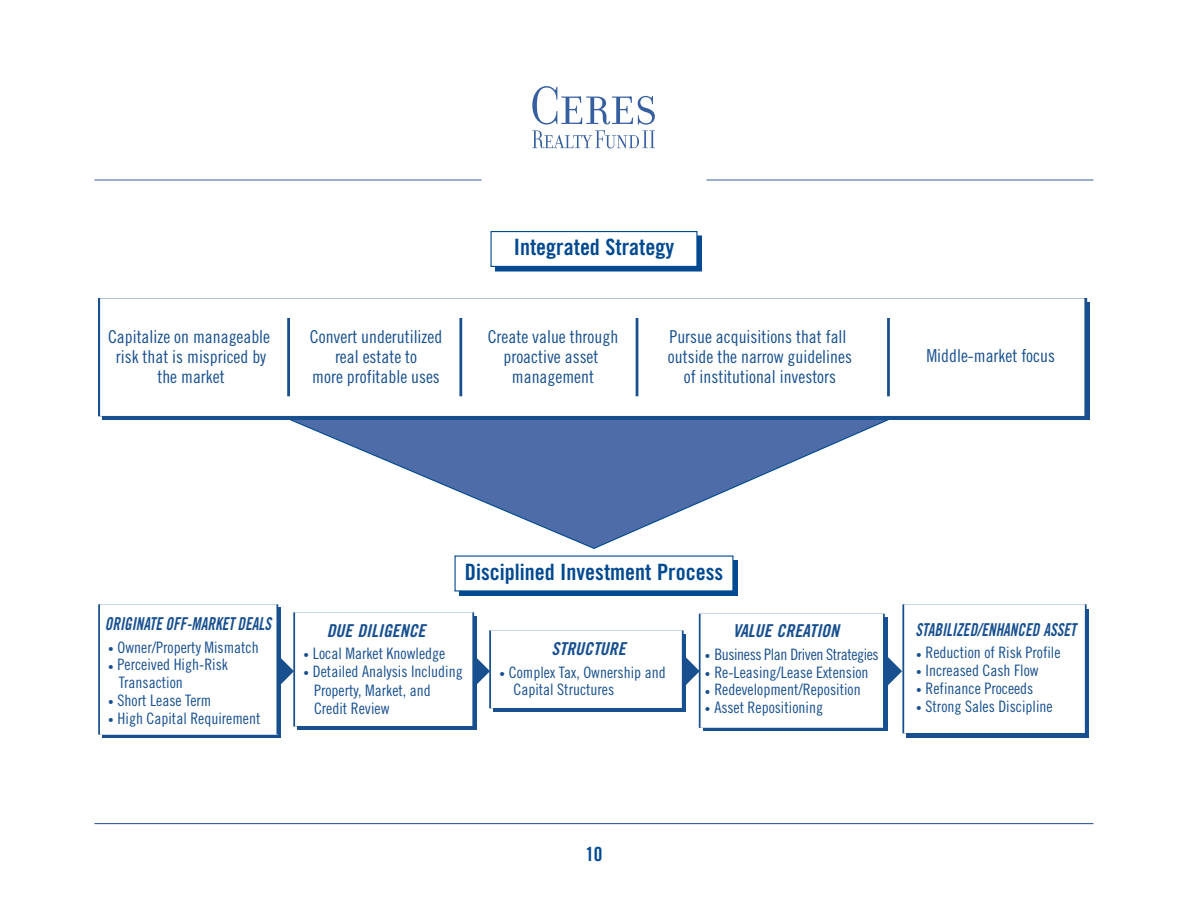
<style>
.page{position:relative;width:1188px;height:918px;background:#fff}
.page>*{position:absolute;margin:0;border:0;box-sizing:border-box;transform-origin:0 0}
.t1{font:22.5px "Trade Gothic Bold Cond Twenty";color:#014990}
.t2{font:19.5px "Trade Gothic Bold Cond Twenty";color:#014990}
.t3{font:17.85px/20.1px "Trade Gothic Cond Eighteen";color:#18508f;text-align:center}
.t4{font:17.7px "Trade Gothic Bold Cond Twenty Obl";color:#18508f;scale:.85 1}
.t5{font:17.7px "Trade Gothic Bold Cond Twenty Obl";color:#18508f}
.t6{font:15.75px/17.7px "Trade Gothic Cond Eighteen";color:#18508f}
</style>
<div class="page">
<div style="left:460px;top:561px;width:277px;height:34px;background:#014990"></div>
<div style="left:459px;top:560px;width:279px;height:36px;border:1px solid #014990"></div>
<svg style="left:290px;top:420px;width:599px;height:129px"></svg>
<div style="left:496px;top:236px;width:205px;height:35px;background:#014990"></div>
<div style="left:495px;top:236px;width:207px;height:36px;border:1px solid #014990"></div>
<div style="left:494px;top:634px;width:192px;height:78px;background:#18508f"></div>
<div style="left:490px;top:631px;width:193px;height:77px;background:#fff"></div>
<div style="left:490px;top:630px;width:193px;height:79px;border:1px solid #18508f"></div>
<div style="left:298px;top:616px;width:179px;height:114px;background:#18508f"></div>
<div style="left:294px;top:612px;width:179px;height:114px;background:#fff"></div>
<div style="left:294px;top:612px;width:180px;height:115px;border:1px solid #18508f"></div>
<div style="left:103px;top:608px;width:178px;height:130px;background:#18508f"></div>
<div style="left:99px;top:604px;width:178px;height:130px;background:#fff"></div>
<div style="left:99px;top:604px;width:179px;height:131px;border:1px solid #18508f"></div>
<div style="left:907px;top:609px;width:182px;height:129px;background:#18508f"></div>
<div style="left:903px;top:604px;width:183px;height:129px;background:#fff"></div>
<div style="left:903px;top:604px;width:183px;height:130px;border:1px solid #18508f"></div>
<div style="left:703px;top:617px;width:184px;height:114px;background:#18508f"></div>
<div style="left:700px;top:614px;width:184px;height:114px;background:#fff"></div>
<div style="left:699px;top:614px;width:185px;height:114px;border:1px solid #18508f"></div>
<svg style="left:281px;top:657px;width:13px;height:29px"></svg>
<svg style="left:477px;top:657px;width:13px;height:29px"></svg>
<svg style="left:686px;top:657px;width:14px;height:29px"></svg>
<svg style="left:887px;top:657px;width:15px;height:29px"></svg>
<hr style="left:94px;top:823px;width:1000px;height:1px;background:#365fa0">
<svg style="left:532px;top:86px;width:123px;height:62px"></svg>
<hr style="left:94px;top:180px;width:388px;height:1px;background:#365fa0">
<hr style="left:706px;top:180px;width:388px;height:1px;background:#365fa0">
<div style="left:455px;top:556px;width:278px;height:35px;background:#fff"></div>
<div style="left:103px;top:302px;width:987px;height:118px;background:#18508f"></div>
<div style="left:99px;top:298px;width:987px;height:118px;background:#fff"></div>
<div style="left:98px;top:298px;width:988px;height:119px;border:1px solid #18508f"></div>
<hr style="left:288px;top:318px;width:1px;height:78px;background:#18508f">
<hr style="left:460px;top:318px;width:1px;height:78px;background:#18508f">
<hr style="left:637px;top:318px;width:1px;height:78px;background:#18508f">
<hr style="left:888px;top:318px;width:1px;height:78px;background:#18508f">
<div style="left:491px;top:232px;width:206px;height:34px;background:#fff"></div>
<div style="left:490px;top:231px;width:208px;height:36px;border:1px solid #014990"></div>
<h1 class="t1" style="left:514px;top:239px;width:162px">Integrated Strategy</h1>
<p class="t3" style="left:488px;top:328px;width:132px">Create value through proactive asset management</p>
<p class="t3" style="left:108px;top:328px;width:160px">Capitalize on manageab risk that is mispriced by the market</p>
<p class="t3" style="left:668px;top:328px;width:180px">Pursue acquisitions that fall outside the na ow guideline of institutional investor</p>
<p class="t3" style="left:310px;top:328px;width:134px">Convert underutilized real estate to<br>more profitab uses</p>
<h1 class="t1" style="left:465px;top:563px;width:260px">Disciplined Investment Process</h1>
<p class="t3" style="left:926px;top:347px;width:130px">Middle-market focus</p>
<p class="t4" style="left:105px;top:617px;width:199px">ORIGINATE OFF-MARKET DEALS</p>
<p class="t6" style="left:118px;top:639px;width:144px">Owner/Property Mismatch<br>Perceived High-Ris<br>Transaction<br>Short Lease Ter<br>High Capital Requirement</p>
<p class="t6" style="left:926px;top:645px;width:130px">Reduction of Risk Profil<br>Increased Cash Flow<br>Refinance Proceeds<br>Strong Sales Discipline</p>
<p class="t5" style="left:733px;top:625px;width:109px">VALUE CREATION</p>
<p class="t4" style="left:915px;top:623px;width:193px">STABILIZED/ENHANCE ASSET</p>
<p class="t6" style="left:714px;top:647px;width:160px">Business Plan Driven Strategie<br>Re-Leasing/Lease Extension<br>Redevelopment/Reposition<br>Asset Repositioning</p>
<p class="t5" style="left:327px;top:624px;width:102px">DUE DILIGENCE</p>
<p class="t6" style="left:313px;top:645px;width:151px;line-height:18.6px">Local Market Knowledge<br>Detailed Analysis Including<br>Propert Market, and<br>Credit Review</p>
<p class="t5" style="left:552px;top:643px;width:77px">STRUCTURE</p>
<p class="t6" style="left:509px;top:664px;width:158px">Complex Tax, Ownership and<br>Capital Structure</p>
<p class="t2" style="left:585px;top:847px;width:19px">10</p>
</div>
